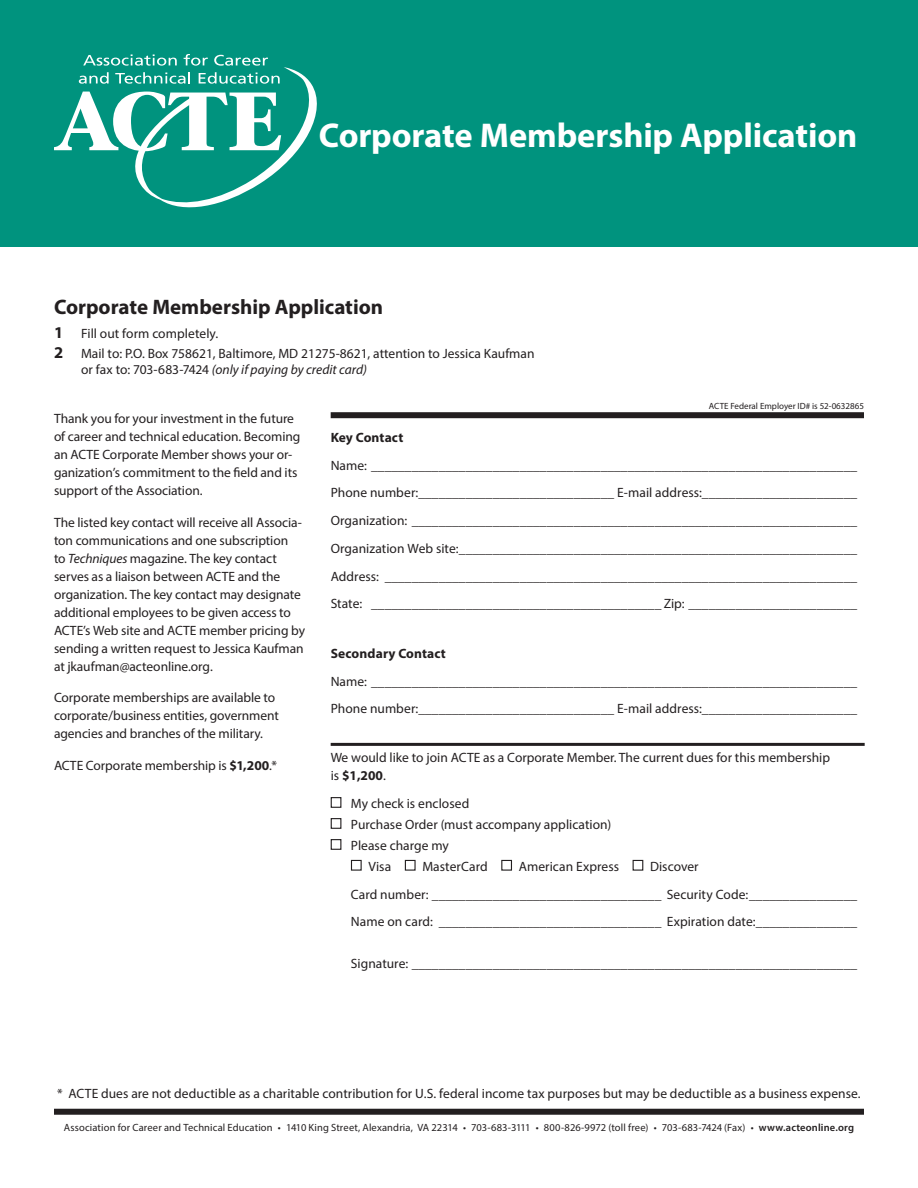
<style>
.page{position:relative;width:918px;height:1188px;background:#fff}
.page>*{position:absolute;margin:0;border:0;box-sizing:border-box;transform-origin:0 0}
.t1{font:700 34.5px "Myriad Pro";letter-spacing:-.005em;color:#fff}
.t2{font:700 21px "Myriad Pro";color:#231f20}
.t3{font:13.5px/18px "Myriad Pro";color:#231f20}
.t4{font:italic 13.5px "Myriad Pro";color:#231f20}
.t5{font:700 13.5px "Myriad Pro";letter-spacing:.01em;color:#231f20}
.t6{font:10.5px "Myriad Pro";letter-spacing:.01em;color:#231f20}
.t7{font:9px "Myriad Pro";color:#231f20}
.s1{font-weight:700;font-size:16.5px}
.s2{font-style:normal}
.s3{font-style:italic}
.s4{font-weight:700}
.s5{font-weight:600}
</style>
<div class="page">
<div style="left:0;top:0;width:918px;height:246px;background:#00937e"></div>
<hr style="left:331px;top:743px;width:534px;height:3px;background:#231f20">
<div style="left:331px;top:797px;width:10px;height:11px;border:1px solid #231f20"></div>
<div style="left:331px;top:818px;width:10px;height:11px;border:1px solid #231f20"></div>
<div style="left:331px;top:839px;width:10px;height:11px;border:1px solid #231f20"></div>
<div style="left:351px;top:860px;width:11px;height:11px;border:1px solid #231f20"></div>
<div style="left:405px;top:860px;width:11px;height:11px;border:1px solid #231f20"></div>
<div style="left:501px;top:860px;width:11px;height:11px;border:1px solid #231f20"></div>
<div style="left:633px;top:860px;width:10px;height:11px;border:1px solid #231f20"></div>
<div style="left:331px;top:412px;width:533px;height:6px;background:#231f20"></div>
<div style="left:54px;top:1109px;width:810px;height:6px;background:#231f20"></div>
<svg style="left:54px;top:54px;width:262px;height:153px"></svg>
<h1 class="t1" style="left:319px;top:113px;width:540px">Corporate Membership Application</h1>
<h2 class="t2" style="left:54px;top:293px;width:331px">Corporate Membership Application</h2>
<p class="t3" style="left:54px;top:323px;width:482px;line-height:20px"><span class="s1">1</span> Fill out form completely.<br><span class="s1">2</span> Mail to: P.O. Box 758621, Baltimore, MD 21275-8621, attention to Jessica Kaufman</p>
<p class="t4" style="left:81px;top:361px;width:287px"><span class="s2">or fax to: 703-683-7424</span> (only if paying by credit card)</p>
<p class="t7" style="left:709px;top:400px;width:157px">ACTE Federal Employer ID# is 52-0632865</p>
<p class="t3" style="left:54px;top:410px;width:248px">Thank you for your investment in the future of career and technical education. Becoming an ACTE Corporate Member shows your or&shy;ganization’s commitment to the field and its support of the Association.</p>
<p class="t3" style="left:54px;top:513px;width:253px">The listed key contact will receive all Associa&shy;ton communications and one subscription<br>to <span class="s3">Techniques</span> magazine. The key contact serves as a liaison between ACTE and the organization. The key contact may designate additional employees to be given access to ACTE’s Web site and ACTE member pricing by sending a written request to Jessica Kaufman at jkaufman@acteonline.org.</p>
<p class="t3" style="left:54px;top:689px;width:226px">Corporate memberships are available to corporate/business entities, government agencies and branches of the military.</p>
<p class="t3" style="left:54px;top:756px;width:225px">ACTE Corporate membership is <span class="s4">$1,200</span>.*</p>
<p class="t5" style="left:331px;top:428px;width:74px">Key Contact</p>
<p class="t3" style="left:331px;top:451px;width:528px;line-height:27.8px;text-align:justify">Name: ________________________________________________________________________ Phone number:_____________________________ E-mail address:_______________________ Organization: __________________________________________________________________ Organization Web site:___________________________________________________________ Address: ______________________________________________________________________ State: ___________________________________________ Zip: _________________________</p>
<p class="t5" style="left:331px;top:645px;width:117px">Secondary Contact</p>
<p class="t3" style="left:331px;top:667px;width:528px;line-height:27.8px">Name: ________________________________________________________________________<br>Phone number:_____________________________ E-mail address:_______________________</p>
<p class="t3" style="left:331px;top:748px;width:501px">We would like to join ACTE as a Corporate Member. The current dues for this membership is <span class="s4">$1,200</span>.</p>
<p class="t3" style="left:351px;top:794px;width:120px">My check is enclosed</p>
<p class="t3" style="left:351px;top:815px;width:262px">Purchase Order (must accompany application)</p>
<p class="t3" style="left:351px;top:836px;width:100px">Please charge my</p>
<p class="t3" style="left:368px;top:857px;width:24px">Visa</p>
<p class="t3" style="left:422px;top:857px;width:67px">MasterCard</p>
<p class="t3" style="left:519px;top:857px;width:102px">American Express</p>
<p class="t3" style="left:351px;top:852px;width:508px;line-height:27.8px;text-indent:299px">Discover<br>Card number: __________________________________ Security Code:________________<br>Name on card: _________________________________ Expiration date:_______________</p>
<p class="t3" style="left:351px;top:954px;width:508px">Signature: __________________________________________________________________</p>
<p class="t3" style="left:57px;top:1084px;width:805px">* ACTE dues are not deductible as a charitable contribution for U.S. federal income tax purposes but may be deductible as a business expense.</p>
<p class="t6" style="left:64px;top:1121px;width:792px">Association for Career and Technical Education • 1410 King Street, Alexandria, VA 22314 • 703-683-3111 • 800-826-9972 (toll free) • 703-683-7424 (Fax) • <span class="s5">www.acteonline.org</span></p>
</div>
